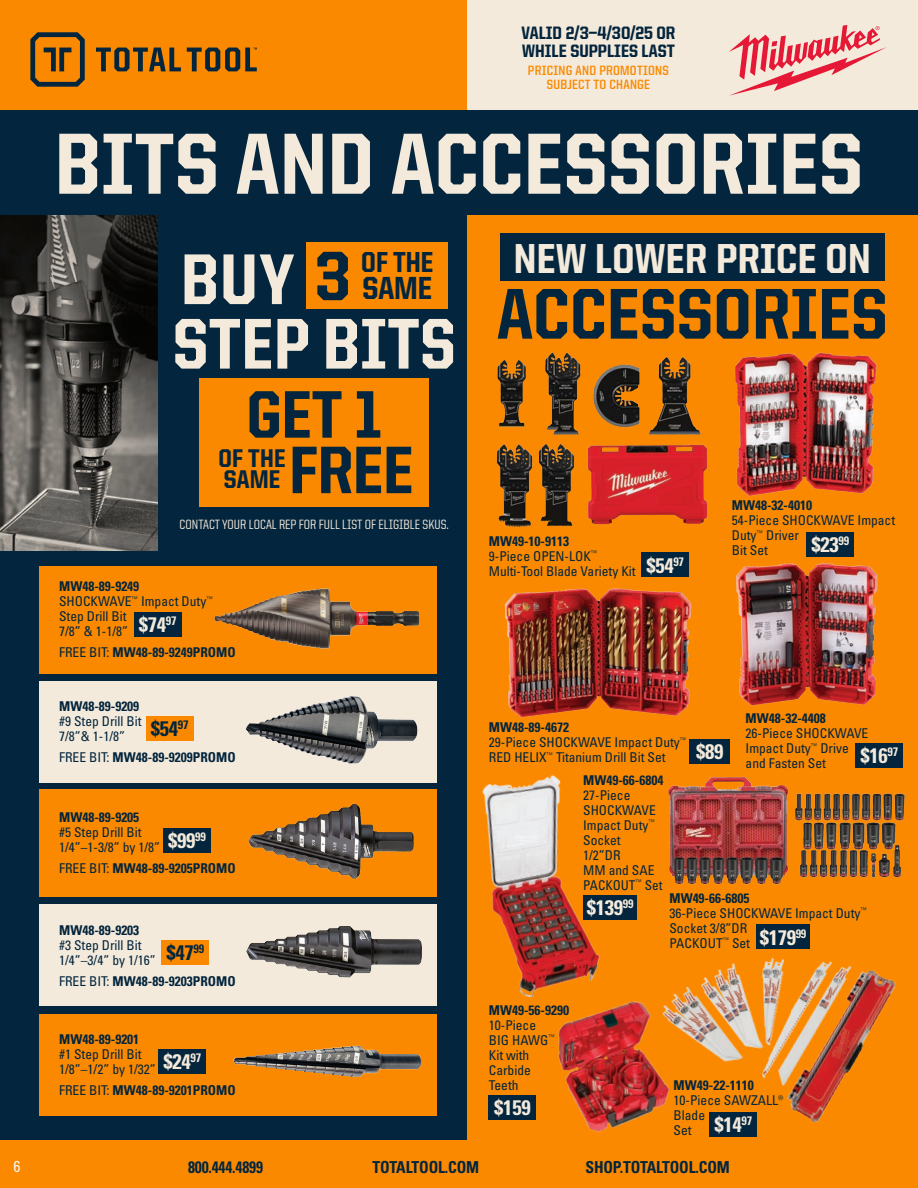
<style>
.page{position:relative;width:918px;height:1188px;background:#fff}
.page>*{position:absolute;margin:0;border:0;box-sizing:border-box;transform-origin:0 0}
.t1{font:800 87px "United Sans Semi Cond";letter-spacing:.01em;color:#f4eadb}
.t2{font:800 72px "United Sans Semi Cond";letter-spacing:.01em;color:#f4eadb}
.t3{font:800 72px "United Sans Semi Cond";letter-spacing:.01em;color:#03253d}
.t4{font:800 70.2px "United Sans Semi Cond";color:#03253d}
.t5{font:800 67.35px "United Sans Semi Cond";color:#03253d}
.t6{font:800 42px "United Sans Semi Cond";letter-spacing:.01em;color:#f4eadb}
.t7{font:800 32.1px "United Sans Semi Cond";color:#03253d}
.t8{font:800 28.95px "United Sans Semi Cond";color:#03253d}
.t9{font:800 25.65px "United Sans Semi Cond";letter-spacing:.01em;color:#03253d}
.t10{font:700 condensed 21px "Univers LT Pro";letter-spacing:-.015em;color:#f4eadb}
.t11{font:700 condensed 21px "Univers LT Pro";color:#03253d}
.t12{font:800 18px "United Sans Semi Cond";color:#03253d}
.t13{font:700 condensed 16.5px "Univers LT Pro";letter-spacing:-.01em;color:#03253d;scale:.95 1}
.t14{font:condensed 15.75px "Univers LT Pro";color:#f9f6f0}
.t15{font:condensed 13.5px/15px "Univers LT Pro";color:#03253d}
.t16{font:700 condensed 13.5px "Univers LT Pro";color:#03253d}
.t17{font:500 13.5px "United Sans Semi Cond";color:#f4eadb}
.t18{font:700 13.5px "United Sans Semi Cond";letter-spacing:.02em;color:#fa8900}
.t19{font:700 condensed 12.3px "Univers LT Pro";color:#f4eadb}
.s1{font-weight:400}
</style>
<div class="page">
<div style="left:0;top:166px;width:490px;height:985px;background:#03253d"></div>
<img style="left:0;top:215px;width:157px;height:335px">
<div style="left:468px;top:166px;width:450px;height:985px;background:#fa8900"></div>
<div style="left:0;top:107px;width:918px;height:108px;background:#03253d"></div>
<div style="left:0;top:0;width:469px;height:110px;background:#fa8900"></div>
<svg style="left:96px;top:48px;width:161px;height:23px"></svg>
<svg style="left:30px;top:32px;width:55px;height:55px"></svg>
<div style="left:468px;top:0;width:450px;height:110px;background:#f4eadb"></div>
<div style="left:0;top:1141px;width:918px;height:47px;background:#fa8900"></div>
<svg style="left:729px;top:25px;width:157px;height:71px"></svg>
<div style="left:306px;top:242px;width:142px;height:67px;background:#fa8900"></div>
<div style="left:200px;top:378px;width:229px;height:129px;background:#fa8900"></div>
<img style="left:734px;top:352px;width:143px;height:145px">
<div style="left:807px;top:532px;width:47px;height:24px;background:#03253d"></div>
<img style="left:496px;top:352px;width:212px;height:175px">
<div style="left:642px;top:553px;width:47px;height:24px;background:#03253d"></div>
<div style="left:856px;top:743px;width:47px;height:25px;background:#03253d"></div>
<div style="left:500px;top:233px;width:385px;height:48px;background:#03253d"></div>
<img style="left:678px;top:957px;width:218px;height:180px">
<div style="left:690px;top:739px;width:40px;height:25px;background:#03253d"></div>
<img style="left:504px;top:588px;width:188px;height:130px">
<div style="left:756px;top:925px;width:54px;height:24px;background:#03253d"></div>
<img style="left:558px;top:993px;width:120px;height:139px">
<div style="left:39px;top:566px;width:397px;height:108px;background:#fa8900"></div>
<div style="left:134px;top:612px;width:47px;height:24px;background:#03253d"></div>
<div style="left:39px;top:681px;width:397px;height:101px;background:#f4eadb"></div>
<div style="left:146px;top:717px;width:47px;height:24px;background:#fa8900"></div>
<div style="left:39px;top:789px;width:397px;height:108px;background:#fa8900"></div>
<div style="left:163px;top:828px;width:48px;height:24px;background:#03253d"></div>
<div style="left:39px;top:905px;width:397px;height:101px;background:#f4eadb"></div>
<div style="left:162px;top:940px;width:47px;height:25px;background:#fa8900"></div>
<div style="left:39px;top:1014px;width:397px;height:101px;background:#fa8900"></div>
<div style="left:159px;top:1050px;width:47px;height:24px;background:#03253d"></div>
<img style="left:248px;top:803px;width:166px;height:76px">
<img style="left:214px;top:588px;width:206px;height:61px">
<img style="left:245px;top:696px;width:173px;height:68px">
<img style="left:246px;top:926px;width:176px;height:52px">
<img style="left:233px;top:1045px;width:189px;height:32px">
<img style="left:482px;top:774px;width:134px;height:230px">
<img style="left:736px;top:563px;width:142px;height:143px">
<img style="left:667px;top:767px;width:238px;height:118px">
<div style="left:583px;top:895px;width:54px;height:25px;background:#03253d"></div>
<div style="left:489px;top:1095px;width:47px;height:25px;background:#03253d"></div>
<div style="left:710px;top:1112px;width:47px;height:24px;background:#03253d"></div>
<p class="t12" style="left:522px;top:23px;width:155px">VALID 2/3—4/30/25 OR</p>
<p class="t12" style="left:522px;top:41px;width:154px">WHILE SUPPLIES LAST</p>
<p class="t18" style="left:528px;top:63px;width:142px">PRICING AND PROMOTIONS</p>
<p class="t18" style="left:547px;top:77px;width:105px">SUBJECT TO CHANGE</p>
<p class="t1" style="left:55px;top:117px;width:809px">BITS AND ACCESSORIES</p>
<p class="t2" style="left:181px;top:241px;width:115px">BUY</p>
<p class="t4" style="left:315px;top:239px;width:37px">3</p>
<p class="t8" style="left:361px;top:246px;width:74px">OF THE</p>
<p class="t7" style="left:363px;top:271px;width:71px">SAME</p>
<p class="t2" style="left:173px;top:305px;width:284px">STEP BITS</p>
<p class="t5" style="left:247px;top:379px;width:137px">GET 1</p>
<p class="t9" style="left:219px;top:445px;width:69px">OF THE</p>
<p class="t9" style="left:224px;top:466px;width:58px">SAME</p>
<p class="t5" style="left:289px;top:434px;width:126px">FREE</p>
<p class="t17" style="left:180px;top:517px;width:271px">CONTACT YOUR LOCAL REP FOR FULL LIST OF ELIGIBLE SKUS.</p>
<p class="t16" style="left:59px;top:578px;width:82px">MW48-89-9249</p>
<p class="t15" style="left:59px;top:594px;width:155px">SHOCKWAVE<sup>™</sup> Impact Duty<sup>™</sup></p>
<p class="t15" style="left:59px;top:609px;width:69px">Step Drill Bit</p>
<p class="t15" style="left:59px;top:624px;width:70px">7/8” &amp; 1-1/8”</p>
<p class="t10" style="left:139px;top:611px;width:39px">$74<sup>97</sup></p>
<p class="t16" style="left:59px;top:644px;width:178px"><span class="s1">FREE BIT:</span> MW48-89-9249PROMO</p>
<p class="t16" style="left:59px;top:698px;width:82px">MW48-89-9209</p>
<p class="t15" style="left:59px;top:713px;width:84px">#9 Step Drill Bit</p>
<p class="t15" style="left:59px;top:728px;width:67px">7/8”&amp; 1-1/8”</p>
<p class="t11" style="left:151px;top:716px;width:39px">$54<sup>97</sup></p>
<p class="t16" style="left:59px;top:749px;width:178px"><span class="s1">FREE BIT:</span> MW48-89-9209PROMO</p>
<p class="t16" style="left:59px;top:809px;width:82px">MW48-89-9205</p>
<p class="t15" style="left:59px;top:825px;width:84px">#5 Step Drill Bit</p>
<p class="t15" style="left:59px;top:840px;width:103px">1/4”–1-3/8” by 1/8”</p>
<p class="t10" style="left:168px;top:827px;width:39px">$99<sup>99</sup></p>
<p class="t16" style="left:59px;top:860px;width:178px"><span class="s1">FREE BIT:</span> MW48-89-9205PROMO</p>
<p class="t16" style="left:59px;top:921px;width:82px">MW48-89-9203</p>
<p class="t15" style="left:59px;top:937px;width:84px">#3 Step Drill Bit</p>
<p class="t15" style="left:59px;top:952px;width:98px">1/4”–3/4” by 1/16”</p>
<p class="t11" style="left:167px;top:940px;width:39px">$47<sup>99</sup></p>
<p class="t16" style="left:59px;top:972px;width:178px"><span class="s1">FREE BIT:</span> MW48-89-9203PROMO</p>
<p class="t16" style="left:59px;top:1031px;width:82px">MW48-89-9201</p>
<p class="t15" style="left:59px;top:1046px;width:84px">#1 Step Drill Bit</p>
<p class="t15" style="left:59px;top:1061px;width:98px">1/8”–1/2” by 1/32”</p>
<p class="t10" style="left:164px;top:1049px;width:39px">$24<sup>97</sup></p>
<p class="t16" style="left:59px;top:1082px;width:178px"><span class="s1">FREE BIT:</span> MW48-89-9201PROMO</p>
<p class="t6" style="left:514px;top:236px;width:359px">NEW LOWER PRICE ON</p>
<p class="t3" style="left:497px;top:276px;width:392px">ACCESSORIES</p>
<p class="t16" style="left:732px;top:497px;width:82px">MW48-32-4010</p>
<p class="t15" style="left:732px;top:512px;width:165px">54-Piece SHOCKWAVE Impact</p>
<p class="t15" style="left:732px;top:527px;width:69px">Duty<sup>™</sup> Driver</p>
<p class="t15" style="left:732px;top:542px;width:38px">Bit Set</p>
<p class="t10" style="left:812px;top:531px;width:29px">$23</p>
<p class="t16" style="left:489px;top:533px;width:82px">MW49-10-9113</p>
<p class="t19" style="left:839px;top:533px;width:12px">99</p>
<p class="t15" style="left:489px;top:548px;width:110px">9-Piece OPEN-LOK<sup>™</sup></p>
<p class="t15" style="left:489px;top:563px;width:148px">Multi-Tool Blade Variety Kit</p>
<p class="t10" style="left:646px;top:552px;width:39px">$54<sup>97</sup></p>
<p class="t16" style="left:489px;top:719px;width:82px">MW48-89-4672</p>
<p class="t15" style="left:489px;top:734px;width:199px">29-Piece SHOCKWAVE Impact Duty<sup>™</sup></p>
<p class="t15" style="left:489px;top:749px;width:178px">RED HELIX<sup>™</sup> Titanium Drill Bit Set</p>
<p class="t10" style="left:696px;top:739px;width:29px">$89</p>
<p class="t16" style="left:746px;top:710px;width:82px">MW48-32-4408</p>
<p class="t15" style="left:746px;top:725px;width:124px">26-Piece SHOCKWAVE</p>
<p class="t15" style="left:746px;top:740px;width:105px">Impact Duty<sup>™</sup> Drive</p>
<p class="t15" style="left:746px;top:755px;width:82px">and Fasten Set</p>
<p class="t10" style="left:861px;top:743px;width:39px">$16<sup>97</sup></p>
<p class="t16" style="left:583px;top:772px;width:82px">MW49-66-6804</p>
<p class="t15" style="left:583px;top:787px;width:49px">27-Piece</p>
<p class="t15" style="left:583px;top:802px;width:74px">SHOCKWAVE</p>
<p class="t15" style="left:583px;top:817px;width:73px">Impact Duty<sup>™<br></sup>Socket</p>
<p class="t15" style="left:583px;top:847px;width:39px">1/2”DR</p>
<p class="t15" style="left:583px;top:862px;width:73px">MM and SAE</p>
<p class="t15" style="left:583px;top:877px;width:81px">PACKOUT<sup>™</sup> Set</p>
<p class="t10" style="left:587px;top:895px;width:48px">$139<sup>99</sup></p>
<p class="t16" style="left:669px;top:890px;width:82px">MW49-66-6805</p>
<p class="t15" style="left:669px;top:905px;width:199px">36-Piece SHOCKWAVE Impact Duty<sup>™</sup></p>
<p class="t15" style="left:669px;top:920px;width:79px">Socket 3/8”DR</p>
<p class="t15" style="left:669px;top:935px;width:82px">PACKOUT<sup>™</sup> Set</p>
<p class="t10" style="left:760px;top:924px;width:48px">$179<sup>99</sup></p>
<p class="t16" style="left:489px;top:1002px;width:82px">MW49-56-9290</p>
<p class="t15" style="left:489px;top:1017px;width:49px">10-Piece</p>
<p class="t15" style="left:489px;top:1032px;width:67px">BIG HAWG<sup>™</sup></p>
<p class="t15" style="left:489px;top:1047px;width:43px">Kit with<br>Carbide</p>
<p class="t15" style="left:489px;top:1077px;width:31px">Teeth</p>
<p class="t10" style="left:494px;top:1095px;width:38px">$159</p>
<p class="t16" style="left:674px;top:1077px;width:82px">MW49-22-1110</p>
<p class="t15" style="left:674px;top:1092px;width:111px">10-Piece SAWZALL®</p>
<p class="t15" style="left:674px;top:1107px;width:33px">Blade</p>
<p class="t15" style="left:674px;top:1122px;width:20px">Set</p>
<p class="t10" style="left:714px;top:1111px;width:39px">$14<sup>97</sup></p>
<p class="t14" style="left:13px;top:1157px;width:8px">6</p>
<p class="t13" style="left:188px;top:1157px;width:80px">800.444.4899</p>
<p class="t13" style="left:372px;top:1157px;width:114px">TOTALTOOL.COM</p>
<p class="t13" style="left:585px;top:1157px;width:153px">SHOP.TOTALTOOL.COM</p>
</div>
